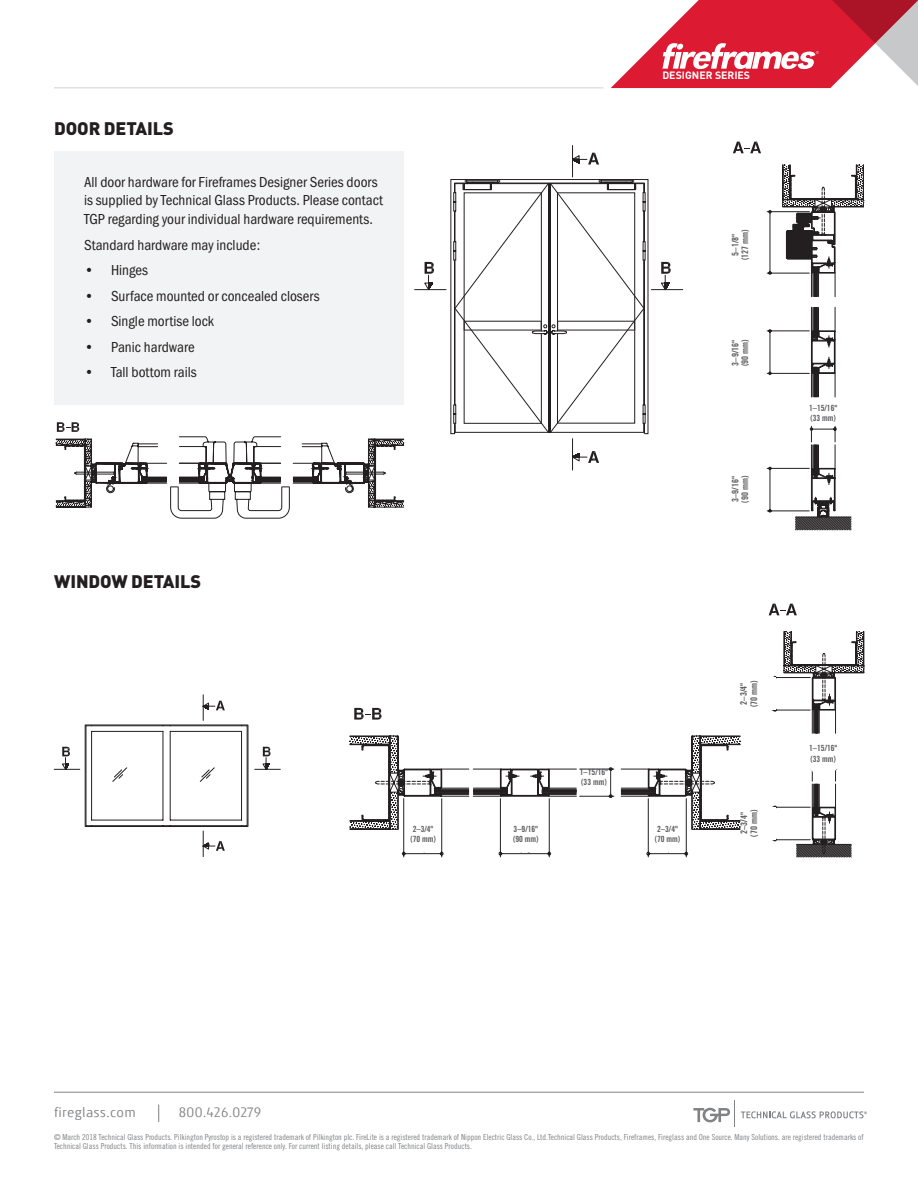
<style>
.page{position:relative;width:918px;height:1188px;background:#fff}
.page>*{position:absolute;margin:0;border:0;box-sizing:border-box;transform-origin:0 0}
.t1{font:900 18px "DIN Pro";letter-spacing:-.005em;color:#231f20}
.t2{font:15px/18.8px "Franklin Gothic URW Con Boo";color:#231f20}
.t3{font:14.25px "Globale";letter-spacing:.03em;color:#808285}
.t4{font:700 10.5px "DIN Pro";color:#fff}
.t5{font:9px/9.9px "Trade Gothic LT Std Bd Cn 20";color:#57585a}
.t6{font:8.55px/10.5px "Trade Gothic LT Std Bd Cn 20";color:#57585a}
.t7{font:8.25px/9px "Trade Gothic LT Std Cn 18";color:#808285}
</style>
<div class="page">
<hr style="left:54px;top:1092px;width:810px;height:1px;background:#808285">
<svg style="left:158px;top:1105px;width:1px;height:17px"></svg>
<svg style="left:693px;top:1100px;width:174px;height:26px"></svg>
<svg style="left:769px;top:604px;width:28px;height:11px"></svg>
<svg style="left:771px;top:631px;width:93px;height:226px"></svg>
<svg style="left:354px;top:708px;width:28px;height:12px"></svg>
<svg style="left:621px;top:736px;width:119px;height:121px"></svg>
<svg style="left:350px;top:736px;width:264px;height:121px"></svg>
<svg style="left:53px;top:694px;width:228px;height:163px"></svg>
<svg style="left:56px;top:422px;width:348px;height:97px"></svg>
<svg style="left:733px;top:142px;width:28px;height:11px"></svg>
<svg style="left:767px;top:165px;width:97px;height:365px"></svg>
<div style="left:54px;top:151px;width:350px;height:253px;background:#f2f3f4"></div>
<svg style="left:414px;top:145px;width:270px;height:326px"></svg>
<hr style="left:54px;top:88px;width:550px;height:1px;background:#d1d2d4">
<svg style="left:611px;top:0;width:307px;height:88px"></svg>
<h1 class="t1" style="left:54px;top:113px;width:121px">DOOR DETAILS</h1>
<h2 class="t2" style="left:84px;top:172px;width:300px">All door hardware for Fireframes Designer Series doors is supplied by Technical Glass Products. Please contact<br>TGP regarding your individual hardware requirements.</h2>
<h2 class="t2" style="left:84px;top:235px;width:178px">Standard hardware may include:</h2>
<h2 class="t2" style="left:84px;top:261px;width:66px">• Hinges</h2>
<h2 class="t2" style="left:84px;top:286px;width:237px">• Surface mounted or concealed closers</h2>
<h2 class="t2" style="left:84px;top:312px;width:132px">• Single mortise lock</h2>
<h2 class="t2" style="left:84px;top:337px;width:112px">• Panic hardware</h2>
<h2 class="t2" style="left:84px;top:363px;width:114px">• Tall bottom rails</h2>
<p class="t4" style="left:662px;top:67px;width:89px">DESIGNER SERIES</p>
<p class="t5" style="left:730px;top:260px;width:32px;text-align:center;rotate:-90deg">5–1/8" (127 mm)</p>
<p class="t5" style="left:730px;top:366px;width:28px;rotate:-90deg">3–9/16" (90 mm)</p>
<h1 class="t1" style="left:54px;top:566px;width:149px">WINDOW DETAILS</h1>
<p class="t5" style="left:730px;top:503px;width:29px;rotate:-90deg">3–9/16" (90 mm)</p>
<p class="t6" style="left:580px;top:766px;width:30px">1–15/16" (33 mm)</p>
<p class="t6" style="left:410px;top:823px;width:27px">2–3/4" (70 mm)</p>
<p class="t6" style="left:513px;top:823px;width:27px">3–9/16" (90 mm)</p>
<p class="t6" style="left:655px;top:823px;width:27px">2–3/4" (70 mm)</p>
<p class="t5" style="left:738px;top:707px;width:28px;line-height:10.5px;rotate:-90deg">2–3/4" (70 mm)</p>
<p class="t5" style="left:739px;top:837px;width:28px;rotate:-90deg">2–3/4" (70 mm)</p>
<p class="t6" style="left:809px;top:402px;width:30px">1–15/16" (33 mm)</p>
<p class="t6" style="left:809px;top:743px;width:30px">1–15/16" (33 mm)</p>
<h3 class="t3" style="left:54px;top:1104px;width:83px">fireglass.com</h3>
<h3 class="t3" style="left:179px;top:1104px;width:84px">800.426.0279</h3>
<p class="t7" style="left:54px;top:1132px;width:811px">© March 2018 Technical Glass Products. Pilkington Pyrostop is a registered trademark of Pilkington plc. FireLite is a registered trademark of Nippon Electric Glass Co., Ltd.Technical Glass Products, Fireframes, Fireglass and One Source. Many Solutions. are registered trademarks of<br>Technical Glass Products. This information is intended for general reference only. For current listing details, please call Technical Glass Products.</p>
</div>
